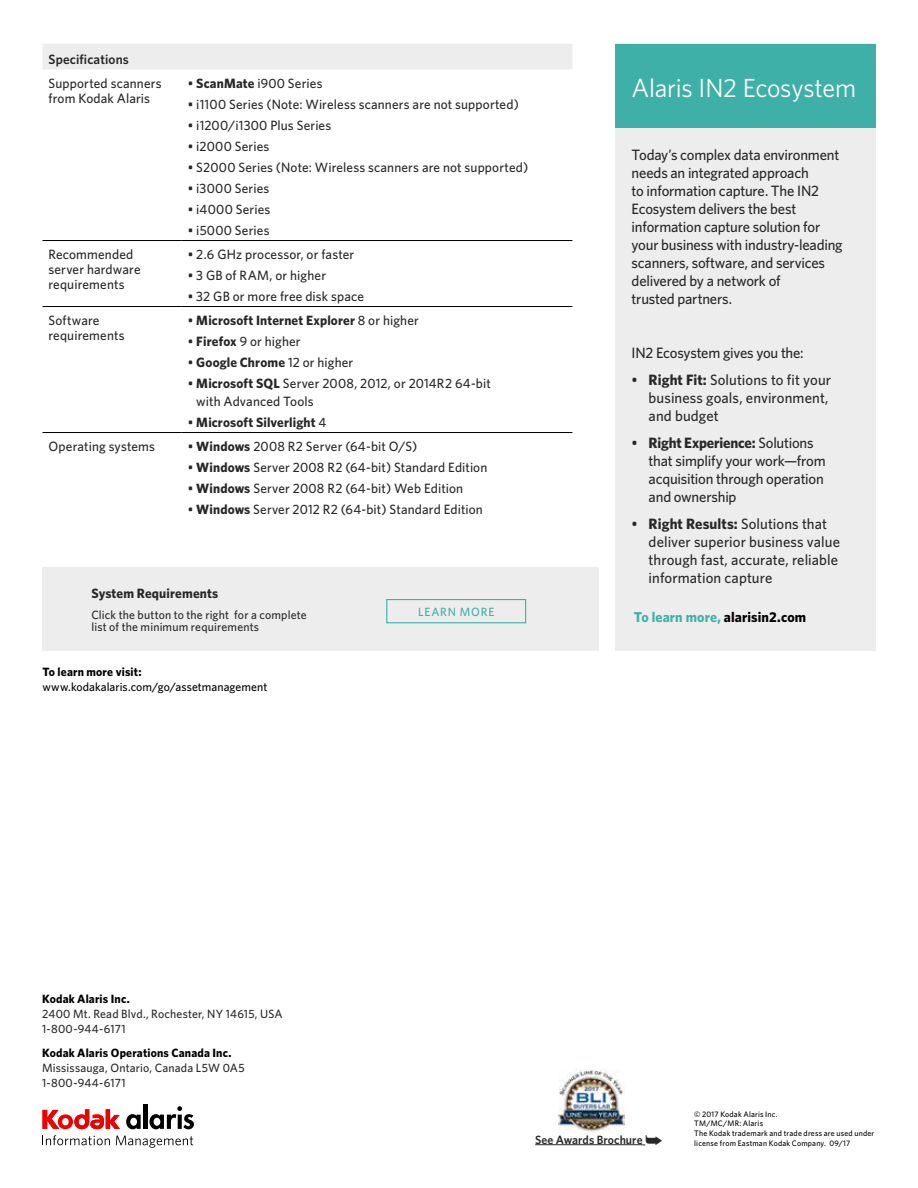
<style>
.page{position:relative;width:918px;height:1188px;background:#fff}
.page>*{position:absolute;margin:0;border:0;box-sizing:border-box;transform-origin:0 0}
.t1{font:26.25px "Whitney";letter-spacing:-.01em;color:#fff}
.t2{font:500 15px/18px "Whitney";letter-spacing:-.01em;color:#282827}
.t3{font:700 14.25px "Whitney";letter-spacing:.01em;color:#000}
.t4{font:500 13.5px/15px "Whitney";letter-spacing:.01em;color:#282827}
.t5{font:700 13.5px "Whitney";letter-spacing:.01em;color:#282827}
.t6{font:600 13.5px "Whitney";letter-spacing:.01em;color:#282827}
.t7{font:500 12px/15px "Whitney";letter-spacing:.015em;color:#282827}
.t8{font:700 12px "Whitney";letter-spacing:.015em;color:#000}
.t9{font:500 12px "Whitney";letter-spacing:.005em;color:#000}
.t10{font:600 12px "Whitney";letter-spacing:.005em;color:#282827}
.t11{font:500 12px "Whitney";letter-spacing:.07em;color:#3fb0a8}
.t12{font:500 7.95px/9.8px "Whitney";letter-spacing:.025em;color:#000}
.s1{font-weight:700}
.s2{font-weight:500}
.s3{color:#3fb0a8}
</style>
<div class="page">
<hr style="left:535px;top:1144px;width:107px;height:1px;background:#282827">
<img style="left:558px;top:1070px;width:67px;height:62px">
<svg style="left:43px;top:1109px;width:77px;height:20px"></svg>
<svg style="left:126px;top:1114px;width:15px;height:15px"></svg>
<hr style="left:144px;top:1104px;width:4px;height:25px;background:#000">
<svg style="left:149px;top:1106px;width:45px;height:23px"></svg>
<svg style="left:45px;top:1135px;width:65px;height:10px"></svg>
<svg style="left:116px;top:1136px;width:77px;height:12px"></svg>
<div style="left:615px;top:44px;width:261px;height:607px;background:#ededed"></div>
<div style="left:615px;top:44px;width:261px;height:84px;background:#3fb0a8"></div>
<div style="left:43px;top:44px;width:529px;height:25px;background:#ededed"></div>
<hr style="left:43px;top:240px;width:139px;height:1px;background:#000">
<hr style="left:182px;top:240px;width:390px;height:1px;background:#000">
<hr style="left:43px;top:306px;width:139px;height:1px;background:#000">
<hr style="left:182px;top:306px;width:390px;height:1px;background:#000">
<hr style="left:43px;top:432px;width:139px;height:1px;background:#000">
<hr style="left:182px;top:432px;width:390px;height:1px;background:#000">
<div style="left:43px;top:567px;width:556px;height:84px;background:#ededed"></div>
<div style="left:386px;top:599px;width:140px;height:24px;border:1px solid #3fb0a8"></div>
<p class="t6" style="left:49px;top:50px;width:82px">Specifications</p>
<p class="t4" style="left:49px;top:75px;width:115px">Supported scanners from Kodak Alaris</p>
<p class="t4" style="left:188px;top:75px;width:136px">• <span class="s1">ScanMate</span> i900 Series</p>
<p class="t4" style="left:188px;top:96px;width:333px">• i1100 Series (Note: Wireless scanners are not supported)</p>
<p class="t4" style="left:188px;top:117px;width:145px">• i1200/i1300 Plus Series</p>
<p class="t4" style="left:188px;top:138px;width:83px">• i2000 Series</p>
<p class="t4" style="left:188px;top:159px;width:342px">• S2000 Series (Note: Wireless scanners are not supported)</p>
<p class="t4" style="left:188px;top:180px;width:83px">• i3000 Series</p>
<p class="t4" style="left:188px;top:201px;width:84px">• i4000 Series</p>
<p class="t4" style="left:188px;top:222px;width:83px">• i5000 Series</p>
<p class="t4" style="left:49px;top:246px;width:94px">Recommended server hardware requirements</p>
<p class="t4" style="left:188px;top:246px;width:168px">• 2.6 GHz processor, or faster</p>
<p class="t4" style="left:188px;top:267px;width:140px">• 3 GB of RAM, or higher</p>
<p class="t4" style="left:188px;top:288px;width:178px">• 32 GB or more free disk space</p>
<p class="t4" style="left:49px;top:312px;width:78px">Software requirements</p>
<p class="t5" style="left:188px;top:311px;width:233px"><span class="s2">•</span> Microsoft Internet Explorer <span class="s2">8 or higher</span></p>
<p class="t4" style="left:188px;top:333px;width:114px">• <span class="s1">Firefox</span> 9 or higher</p>
<p class="t5" style="left:188px;top:353px;width:167px"><span class="s2">•</span> Google Chrome <span class="s2">12 or higher</span></p>
<p class="t4" style="left:196px;top:374px;width:296px;line-height:17.9px;text-indent:-8px">• <span class="s1">Microsoft SQL</span> Server 2008, 2012, or 2014R2 64-bit with Advanced Tools</p>
<p class="t5" style="left:188px;top:413px;width:140px"><span class="s2">•</span> Microsoft Silverlight <span class="s2">4</span></p>
<p class="t4" style="left:49px;top:438px;width:108px">Operating systems</p>
<p class="t4" style="left:188px;top:438px;width:231px">• <span class="s1">Windows</span> 2008 R2 Server (64-bit O/S)</p>
<p class="t4" style="left:188px;top:459px;width:301px">• <span class="s1">Windows</span> Server 2008 R2 (64-bit) Standard Edition</p>
<p class="t4" style="left:188px;top:480px;width:277px">• <span class="s1">Windows</span> Server 2008 R2 (64-bit) Web Edition</p>
<p class="t4" style="left:188px;top:501px;width:297px">• <span class="s1">Windows</span> Server 2012 R2 (64-bit) Standard Edition</p>
<p class="t5" style="left:91px;top:584px;width:128px">System Requirements</p>
<p class="t7" style="left:91px;top:608px;width:217px;line-height:12px">Click the button to the right for a complete list of the minimum requirements</p>
<p class="t11" style="left:418px;top:603px;width:78px">LEARN MORE</p>
<p class="t8" style="left:43px;top:663px;width:100px">To learn more visit:</p>
<p class="t9" style="left:43px;top:678px;width:226px">www.kodakalaris.com/go/assetmanagement</p>
<h1 class="t1" style="left:632px;top:70px;width:226px">Alaris IN2 Ecosystem</h1>
<p class="t2" style="left:632px;top:145px;width:213px">Today’s complex data environment needs an integrated approach<br>to information capture. The IN2<br>Ecosystem delivers the best information capture solution for your business with industry-leading scanners, software, and services delivered by a network of<br>trusted partners.</p>
<p class="t2" style="left:632px;top:343px;width:174px">IN2 Ecosystem gives you the:</p>
<p class="t2" style="left:649px;top:370px;width:184px;text-indent:-17px">• <span class="s1">Right Fit:</span> Solutions to fit your business goals, environment, and budget</p>
<p class="t2" style="left:649px;top:433px;width:179px;text-indent:-17px">• <span class="s1">Right Experience:</span> Solutions that simplify your work—from acquisition through operation and ownership</p>
<p class="t2" style="left:649px;top:514px;width:193px;text-indent:-17px">• <span class="s1">Right Results:</span> Solutions that deliver superior business value through fast, accurate, reliable information capture</p>
<p class="t3" style="left:634px;top:607px;width:174px"><span class="s3">To learn more,</span> alarisin2.com</p>
<p class="t8" style="left:42px;top:990px;width:89px">Kodak Alaris Inc.</p>
<p class="t7" style="left:42px;top:1006px;width:242px">2400 Mt. Read Blvd., Rochester, NY 14615, USA<br>1-800-944-6171</p>
<p class="t8" style="left:42px;top:1044px;width:191px">Kodak Alaris Operations Canada Inc.</p>
<p class="t7" style="left:42px;top:1060px;width:204px">Mississauga, Ontario, Canada L5W 0A5<br>1-800-944-6171</p>
<p class="t10" style="left:535px;top:1131px;width:129px">See Awards Brochure ➥</p>
<p class="t12" style="left:694px;top:1109px;width:182px">© 2017 Kodak Alaris Inc.<br>TM/MC/MR: Alaris<br>The Kodak trademark and trade dress are used under license from Eastman Kodak Company. 09/17</p>
</div>
